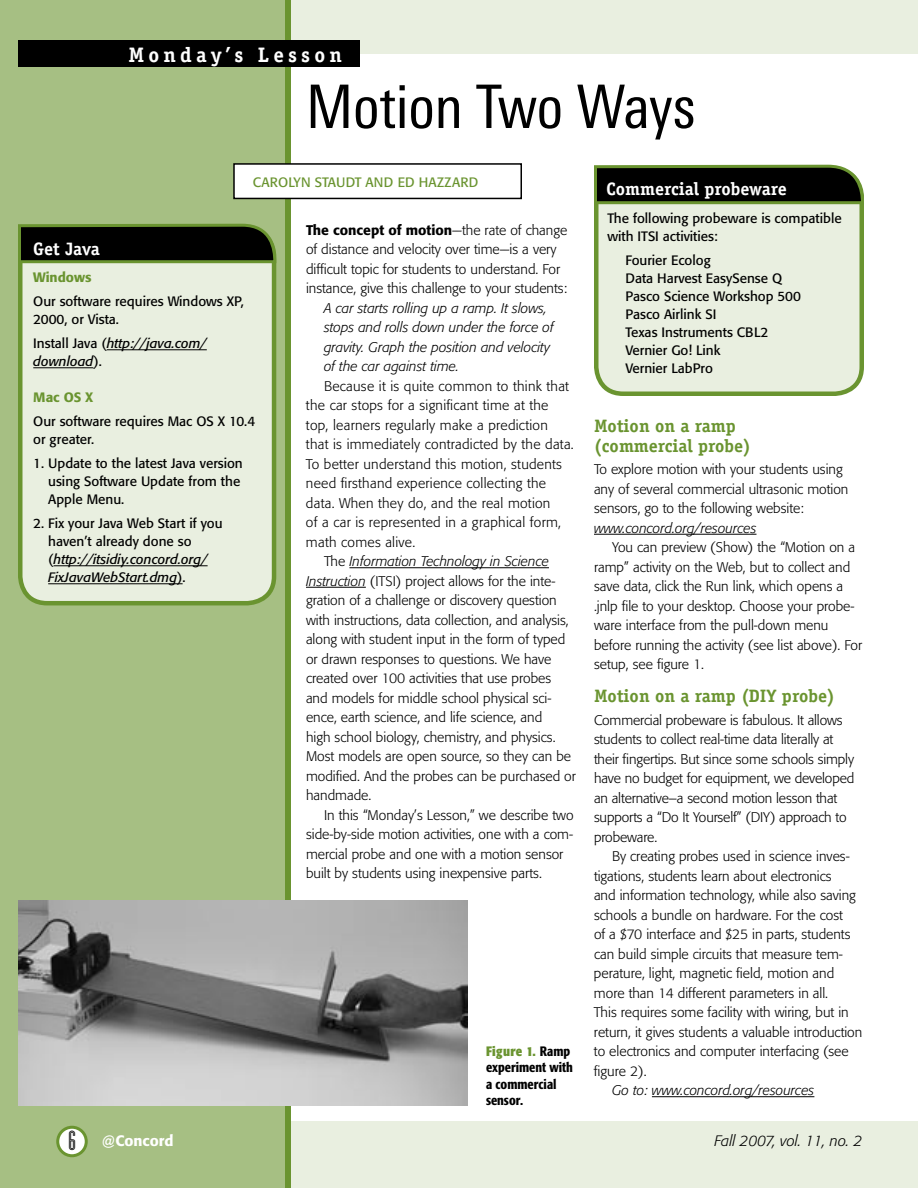
<style>
.page{position:relative;width:918px;height:1188px;background:#e9efe0}
.page>*{position:absolute;margin:0;border:0;box-sizing:border-box;transform-origin:0 0}
.t1{font:condensed 60px "Linotype Univers";letter-spacing:-.005em;color:#000}
.t2{font:700 21px "Officina Serif";letter-spacing:.2em;color:#fff}
.t3{font:700 18px/19.5px "Officina Serif";color:#6a9430}
.t4{font:700 18px "Officina Serif";color:#fff}
.t5{font:italic 300 15px "Formata";color:#000}
.t6{font:500 15px "Formata";color:#fff}
.t7{font:300 13.8px/19.5px "Formata";color:#000}
.t8{font:300 13.8px "Formata";letter-spacing:.02em;color:#000}
.t9{font:italic 300 13.8px/19.5px "Formata";color:#000}
.t10{font:13.5px/18px "Formata";color:#000}
.t11{font:500 condensed 13.5px/16.5px "Formata";color:#000}
.t12{font:italic 13.5px/18px "Formata";color:#000}
.t13{font:13.5px "Formata";letter-spacing:.01em;color:#6a9430}
.t14{font:500 13.5px "Formata";color:#6a9430}
.s1{font-weight:500}
.s2{font-style:normal}
.s3{font-style:italic}
.s4{font-weight:700;color:#6a9430}
.s5{font-family:"Industria Inline";font-weight:400;font-size:27px;color:#000}
</style>
<div class="page">
<div style="left:234px;top:54px;width:684px;height:1067px;background:#fff"></div>
<div style="left:0;top:0;width:291px;height:1188px;background:#a6bf83"></div>
<div style="left:58px;top:1127px;width:28px;height:29px;background:#fff;border-radius:50%"></div>
<div style="left:56px;top:1126px;width:32px;height:31px;border:3px solid #6a9430;border-radius:50%"></div>
<hr style="left:349px;top:567px;width:200px;height:1px;background:#000">
<hr style="left:306px;top:587px;width:60px;height:1px;background:#000">
<hr style="left:594px;top:534px;width:162px;height:1px;background:#000">
<hr style="left:652px;top:1096px;width:162px;height:1px;background:#000">
<div style="left:234px;top:164px;width:287px;height:34px;background:#fff"></div>
<div style="left:233px;top:163px;width:289px;height:36px;border:2px solid #000"></div>
<div style="left:18px;top:40px;width:342px;height:27px;background:#000"></div>
<svg style="left:16px;top:224px;width:263px;height:379px"></svg>
<svg style="left:16px;top:222px;width:262px;height:43px;background:#262f1a"></svg>
<hr style="left:107px;top:349px;width:100px;height:1px;background:#000">
<hr style="left:33px;top:367px;width:60px;height:1px;background:#000">
<hr style="left:54px;top:565px;width:154px;height:1px;background:#000">
<hr style="left:48px;top:583px;width:135px;height:1px;background:#000">
<div style="left:594px;top:206px;width:270px;height:188px;background:#e9efe0"></div>
<svg style="left:594px;top:164px;width:270px;height:42px;background:#252c1b"></svg>
<img style="left:18px;top:900px;width:449px;height:206px">
<h2 class="t2" style="left:128px;top:42px;width:215px">Monday’s Lesson</h2>
<h1 class="t1" style="left:306px;top:72px;width:391px">Motion Two Ways</h1>
<p class="t13" style="left:253px;top:174px;width:227px">CAROLYN STAUDT AND ED HAZZARD</p>
<h3 class="t4" style="left:606px;top:178px;width:182px">Commercial probeware</h3>
<p class="t10" style="left:608px;top:210px;width:236px">The following probeware is compatible with ITSI activities:</p>
<p class="t10" style="left:625px;top:252px;width:177px">Fourier Ecolog<br>Data Harvest EasySense Q<br>Pasco Science Workshop 500<br>Pasco Airlink SI<br>Texas Instruments CBL2<br>Vernier Go! Link<br>Vernier LabPro</p>
<p class="t7" style="left:306px;top:220px;width:263px"><span class="s1">The concept of motion</span>—the rate of change of distance and velocity over time—is a very difficult topic for students to understand. For instance, give this challenge to your students:</p>
<p class="t9" style="left:324px;top:298px;width:231px">A car starts rolling up a ramp. It slows, stops and rolls down under the force of gravity. Graph the position and velocity of the car against time.</p>
<p class="t8" style="left:324px;top:378px;width:247px">Because it is quite common to think that</p>
<p class="t8" style="left:306px;top:397px;width:244px">the car stops for a significant time at the</p>
<p class="t8" style="left:306px;top:417px;width:243px">top, learners regularly make a prediction</p>
<p class="t8" style="left:306px;top:436px;width:269px">that is immediately contradicted by the data.</p>
<p class="t8" style="left:306px;top:456px;width:258px">To better understand this motion, students</p>
<p class="t8" style="left:306px;top:475px;width:242px">need firsthand experience collecting the</p>
<p class="t8" style="left:306px;top:495px;width:246px">data. When they do, and the real motion</p>
<p class="t8" style="left:306px;top:514px;width:257px">of a car is represented in a graphical form,</p>
<p class="t8" style="left:306px;top:534px;width:111px">math comes alive.</p>
<p class="t9" style="left:324px;top:552px;width:226px"><span class="s2">The</span> Information Technology in Science</p>
<p class="t7" style="left:306px;top:571px;width:251px"><span class="s3">Instruction</span> (ITSI) project allows for the inte-</p>
<p class="t7" style="left:306px;top:591px;width:252px">gration of a challenge or discovery question</p>
<p class="t7" style="left:306px;top:610px;width:264px">with instructions, data collection, and analysis,</p>
<p class="t7" style="left:306px;top:630px;width:261px">along with student input in the form of typed</p>
<p class="t7" style="left:306px;top:649px;width:247px">or drawn responses to questions. We have</p>
<p class="t7" style="left:306px;top:669px;width:247px">created over 100 activities that use probes</p>
<p class="t7" style="left:306px;top:688px;width:247px">and models for middle school physical sci-</p>
<p class="t7" style="left:306px;top:708px;width:238px">ence, earth science, and life science, and</p>
<p class="t7" style="left:306px;top:727px;width:251px">high school biology, chemistry, and physics.</p>
<p class="t7" style="left:306px;top:747px;width:267px">Most models are open source, so they can be</p>
<p class="t7" style="left:306px;top:766px;width:271px">modified. And the probes can be purchased or</p>
<p class="t7" style="left:306px;top:786px;width:67px">handmade.</p>
<p class="t7" style="left:324px;top:805px;width:251px">In this “Monday’s Lesson,” we describe two</p>
<p class="t7" style="left:306px;top:825px;width:269px">side-by-side motion activities, one with a com-</p>
<p class="t7" style="left:306px;top:844px;width:259px">mercial probe and one with a motion sensor</p>
<p class="t7" style="left:306px;top:864px;width:237px">built by students using inexpensive parts.</p>
<h3 class="t4" style="left:33px;top:237px;width:68px">Get Java</h3>
<p class="t14" style="left:33px;top:269px;width:60px">Windows</p>
<p class="t10" style="left:33px;top:293px;width:212px">Our software requires Windows XP,<br>2000, or Vista.</p>
<p class="t12" style="left:33px;top:335px;width:175px"><span class="s2">Install Java (</span>http://java.com/ download<span class="s2">).</span></p>
<p class="t14" style="left:33px;top:389px;width:62px">Mac OS X</p>
<p class="t10" style="left:33px;top:413px;width:223px">Our software requires Mac OS X 10.4 or greater.</p>
<p class="t10" style="left:48px;top:455px;width:196px;text-indent:-15px">1. Update to the latest Java version using Software Update from the<br>Apple Menu.</p>
<p class="t10" style="left:48px;top:515px;width:176px;text-indent:-15px">2. Fix your Java Web Start if you haven’t already done so (<span class="s3">http://itsidiy.concord.org/<br>FixJavaWebStart.dmg</span>).</p>
<h3 class="t3" style="left:594px;top:416px;width:159px">Motion on a ramp (commercial probe)</h3>
<p class="t7" style="left:594px;top:460px;width:256px">To explore motion with your students using any of several commercial ultrasonic motion sensors, go to the following website:</p>
<p class="t9" style="left:594px;top:518px;width:164px">www.concord.org/resources</p>
<p class="t7" style="left:594px;top:538px;width:270px;text-indent:18px">You can preview (Show) the “Motion on a ramp” activity on the Web, but to collect and save data, click the Run link, which opens a .jnlp file to your desktop. Choose your probe&shy;ware interface from the pull-down menu before running the activity (see list above). For setup, see figure 1.</p>
<h3 class="t3" style="left:594px;top:686px;width:243px">Motion on a ramp (DIY probe)</h3>
<p class="t7" style="left:594px;top:710px;width:262px">Commercial probeware is fabulous. It allows students to collect real-time data literally at their fingertips. But since some schools simply have no budget for equipment, we developed an alternative–a second motion lesson that supports a “Do It Yourself” (DIY) approach to probeware.</p>
<p class="t7" style="left:594px;top:847px;width:270px;text-indent:18px">By creating probes used in science inves&shy;tigations, students learn about electronics<br>and information technology, while also saving schools a bundle on hardware. For the cost<br>of a $70 interface and $25 in parts, students can build simple circuits that measure tem&shy;perature, light, magnetic field, motion and more than 14 different parameters in all.<br>This requires some facility with wiring, but in return, it gives students a valuable introduction to electronics and computer interfacing (see figure 2).</p>
<p class="t9" style="left:612px;top:1081px;width:204px">Go to: www.concord.org/resources</p>
<p class="t11" style="left:486px;top:1043px;width:88px"><span class="s4">Figure 1.</span> Ramp experiment with a commercial sensor.</p>
<p class="t6" style="left:68px;top:1131px;width:107px"><span class="s5">6</span> @Concord</p>
<p class="t5" style="left:715px;top:1132px;width:149px">Fall 2007, vol. 11, no. 2</p>
</div>
